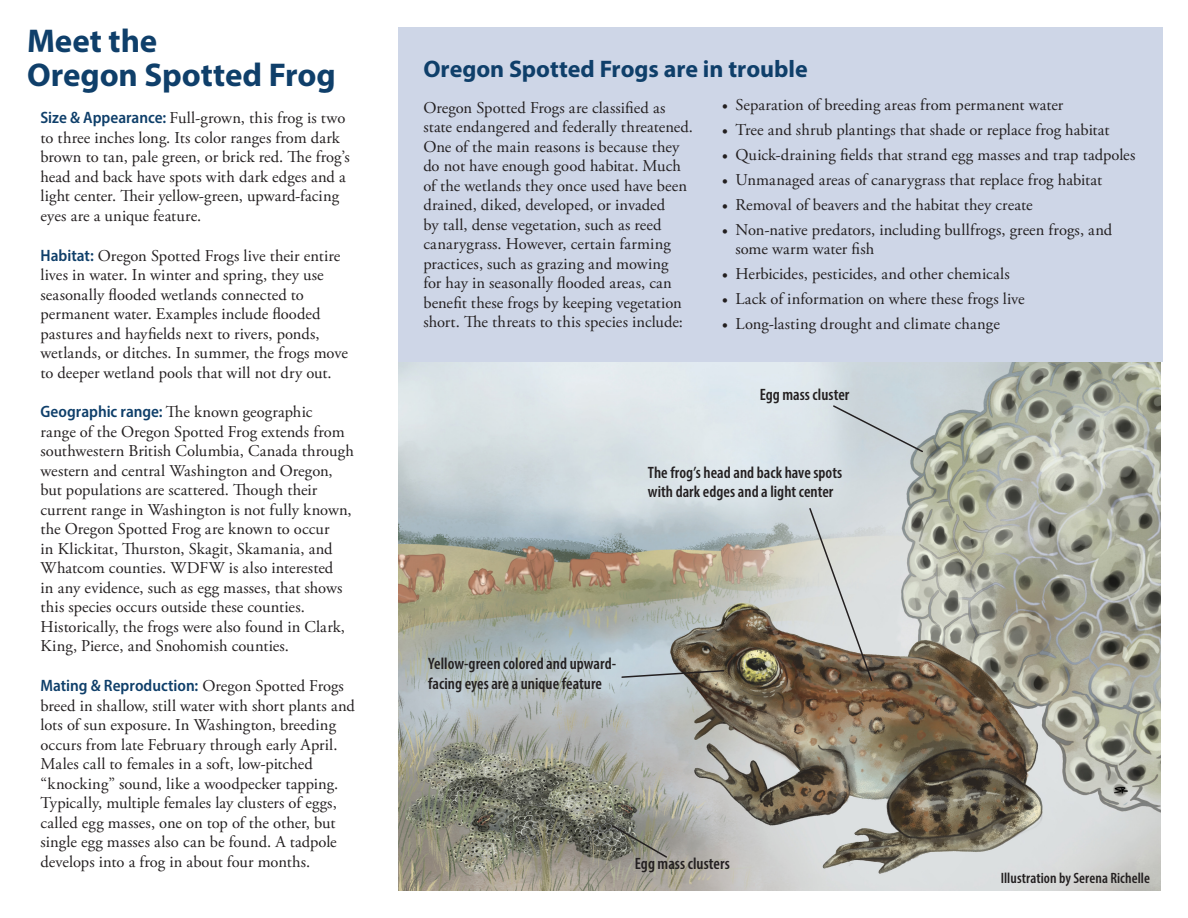
<style>
.page{position:relative;width:1188px;height:918px;background:#fff}
.page>*{position:absolute;margin:0;border:0;box-sizing:border-box;transform-origin:0 0}
.t1{font:700 33px "Myriad Pro";color:#0f3f6a}
.t2{font:700 24px "Myriad Pro";color:#0f3f6a}
.t3{font:16.5px/19.5px "Adobe Garamond Pro";letter-spacing:.005em;color:#231f20}
.t4{font:600 condensed 16.5px/19.5px "Myriad Pro";letter-spacing:.005em;color:#231f20}
.t5{font:600 condensed 15px "Myriad Pro";letter-spacing:.005em;color:#231f20}
.s1{font-family:"Myriad Pro";font-weight:600;font-stretch:semi-condensed;color:#0f3f6a}
.s2{font-family:"Minion Pro"}
</style>
<div class="page">
<img style="left:398px;top:362px;width:763px;height:529px">
<div style="left:398px;top:27px;width:764px;height:335px;background:#ced6e7"></div>
<svg style="left:620px;top:669px;width:105px;height:10px"></svg>
<svg style="left:808px;top:507px;width:65px;height:175px;background:#c0bfbb"></svg>
<svg style="left:832px;top:404px;width:92px;height:49px;background:#c5ced4"></svg>
<svg style="left:611px;top:824px;width:57px;height:35px;background:#807f74"></svg>
<p class="t1" style="left:27px;top:19px;width:132px">Meet the</p>
<p class="t1" style="left:27px;top:53px;width:310px">Oregon Spotted Frog</p>
<p class="t3" style="left:40px;top:109px;width:311px"><span class="s1">Size &amp; Appearance:</span> Full-grown, this frog is two to three inches long. Its color ranges from dark brown to tan, pale green, or brick red. The frog’s head and back have spots with dark edges and a light center. Their yellow-green, upward-facing eyes are a unique feature.</p>
<p class="t3" style="left:40px;top:246px;width:309px"><span class="s1">Habitat:</span> Oregon Spotted Frogs live their entire lives in water. In winter and spring, they use seasonally flooded wetlands connected to permanent water. Examples include flooded pastures and hayfields next to rivers, ponds, wetlands, or ditches. In summer, the frogs move to deeper wetland pools that will not dry out.</p>
<p class="t3" style="left:40px;top:403px;width:315px"><span class="s1">Geographic range:</span> The known geographic<br>range of the Oregon Spotted Frog extends from southwestern British Columbia, Canada through western and central Washington and Oregon, but populations are scattered. Though their current range in Washington is not fully known, the Oregon Spotted Frog are known to occur<br>in Klickitat, Thurston, Skagit, Skamania, and Whatcom counties. WDFW is also interested<br>in any evidence, such as egg masses, that shows this species occurs outside these counties.<br>Historically, the frogs were also found in Clark, King, Pierce, and Snohomish counties.</p>
<p class="t3" style="left:40px;top:677px;width:316px"><span class="s1">Mating &amp; Reproduction:</span> Oregon Spotted Frogs breed in shallow, still water with short plants and lots of sun exposure. In Washington, breeding occurs from late February through early April.<br>Males call to females in a soft, low-pitched “knocking” sound, like a woodpecker tapping.<br>Typically, multiple females lay clusters of eggs, called egg masses, one on top of the other, but single egg masses also can be found. A tadpole develops into a frog in about four months.</p>
<p class="t2" style="left:423px;top:53px;width:386px">Oregon Spotted Frogs are in trouble</p>
<p class="t3" style="left:423px;top:98px;width:271px">Oregon Spotted Frogs are classified as state endangered and federally threatened.<br>One of the main reasons is because they do not have enough good habitat. Much of the wetlands they once used have been drained, diked, developed, or invaded<br>by tall, dense vegetation, such as reed canarygrass. However, certain farming practices, such as grazing and mowing<br>for hay in seasonally flooded areas, can benefit these frogs by keeping vegetation short. The threats to this species include:</p>
<p class="t3" style="left:722px;top:96px;width:343px"><span class="s2">•</span> Separation of breeding areas from permanent water</p>
<p class="t3" style="left:722px;top:121px;width:389px"><span class="s2">•</span> Tree and shrub plantings that shade or replace frog habitat</p>
<p class="t3" style="left:722px;top:146px;width:415px"><span class="s2">•</span> Quick-draining fields that strand egg masses and trap tadpoles</p>
<p class="t3" style="left:722px;top:171px;width:382px"><span class="s2">•</span> Unmanaged areas of canarygrass that replace frog habitat</p>
<p class="t3" style="left:722px;top:196px;width:312px"><span class="s2">•</span> Removal of beavers and the habitat they create</p>
<p class="t3" style="left:735px;top:220px;width:378px;text-indent:-14px"><span class="s2">•</span> Non-native predators, including bullfrogs, green frogs, and some warm water fish</p>
<p class="t3" style="left:722px;top:265px;width:289px"><span class="s2">•</span> Herbicides, pesticides, and other chemicals</p>
<p class="t3" style="left:722px;top:290px;width:304px"><span class="s2">•</span> Lack of information on where these frogs live</p>
<p class="t3" style="left:722px;top:315px;width:279px"><span class="s2">•</span> Long-lasting drought and climate change</p>
<p class="t4" style="left:760px;top:385px;width:91px">Egg mass cluster</p>
<p class="t4" style="left:648px;top:462px;width:196px">The frog’s head and back have spots with dark edges and a light center</p>
<p class="t4" style="left:428px;top:654px;width:189px">Yellow-green colored and upward&shy;facing eyes are a unique feature</p>
<p class="t4" style="left:635px;top:854px;width:97px">Egg mass clusters</p>
<p class="t5" style="left:1001px;top:869px;width:151px">Illustration by Serena Richelle</p>
</div>
